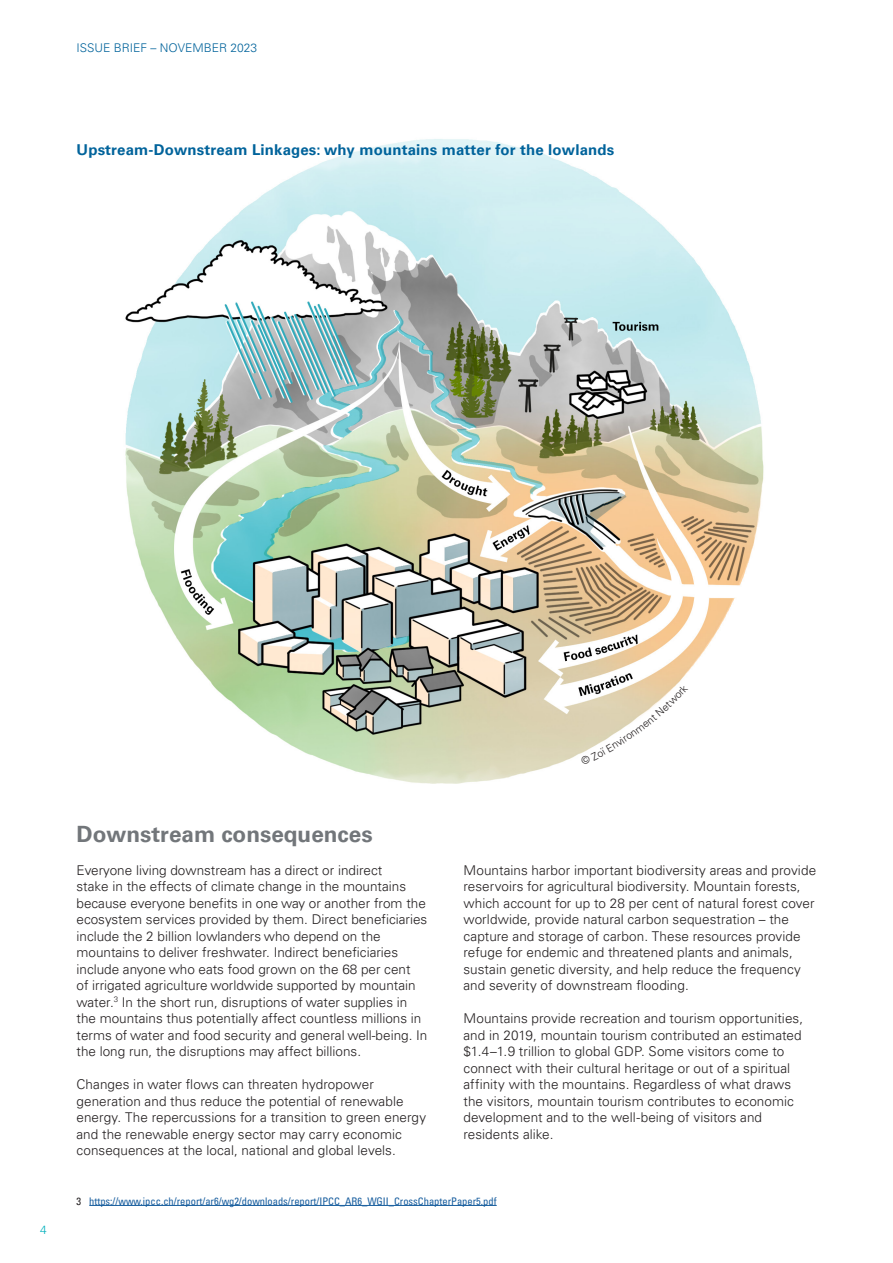
<style>
.page{position:relative;width:893px;height:1263px;background:#fff}
.page>*{position:absolute;margin:0;border:0;box-sizing:border-box;transform-origin:0 0}
.Sub-headlines_grey{font:700 22.5px "Univers";color:#72767a}
.Title_blue{font:700 15px "Univers";letter-spacing:.01em;color:#00639b}
.Texte_simple{font:300 13.5px/16.5px "Univers";color:#231f20}
.t1{font:300 12px "Univers";color:#00639b}
.t2{font:300 12px "Univers";color:#00b0bc}
.foot_note{font:condensed 10.5px "Univers";color:#175d9e}
.s1{color:#231f20}
</style>
<div class="page">
<img style="left:125px;top:139px;width:639px;height:645px">
<hr style="left:89px;top:1205px;width:408px;height:1px;background:#175d9e">
<svg style="left:580px;top:684px;width:108px;height:81px"></svg>
<p class="t1" style="left:77px;top:40px;width:182px">ISSUE BRIEF – NOVEMBER 2023</p>
<p class="Title_blue" style="left:77px;top:141px;width:539px">Upstream-Downstream Linkages: why mountains matter for the lowlands</p>
<p class="t2" style="left:40px;top:1222px;width:8px">4</p>
<p class="Sub-headlines_grey" style="left:77px;top:820px;width:298px">Downstream consequences</p>
<p class="Texte_simple" style="left:77px;top:861px;width:352px">Everyone living downstream has a direct or indirect<br>stake in the effects of climate change in the mountains because everyone benefits in one way or another from the ecosystem services provided by them. Direct beneficiaries include the 2 billion lowlanders who depend on the mountains to deliver freshwater. Indirect beneficiaries include anyone who eats food grown on the 68 per cent<br>of irrigated agriculture worldwide supported by mountain water.<sup>3</sup> In the short run, disruptions of water supplies in the mountains thus potentially affect countless millions in terms of water and food security and general well-being. In the long run, the disruptions may affect billions.</p>
<p class="Texte_simple" style="left:77px;top:1076px;width:351px">Changes in water flows can threaten hydropower generation and thus reduce the potential of renewable energy. The repercussions for a transition to green energy and the renewable energy sector may carry economic consequences at the local, national and global levels.</p>
<p class="foot_note" style="left:77px;top:1194px;width:422px"><span class="s1">3</span> https://www.ipcc.ch/report/ar6/wg2/downloads/report/IPCC_AR6_WGII_CrossChapterPaper5.pdf</p>
<p class="Texte_simple" style="left:463px;top:861px;width:354px">Mountains harbor important biodiversity areas and provide reservoirs for agricultural biodiversity. Mountain forests, which account for up to 28 per cent of natural forest cover worldwide, provide natural carbon sequestration – the capture and storage of carbon. These resources provide refuge for endemic and threatened plants and animals, sustain genetic diversity, and help reduce the frequency and severity of downstream flooding.</p>
<p class="Texte_simple" style="left:463px;top:1010px;width:341px">Mountains provide recreation and tourism opportunities, and in 2019, mountain tourism contributed an estimated $1.4–1.9 trillion to global GDP. Some visitors come to connect with their cultural heritage or out of a spiritual affinity with the mountains. Regardless of what draws the visitors, mountain tourism contributes to economic development and to the well-being of visitors and residents alike.</p>
</div>
